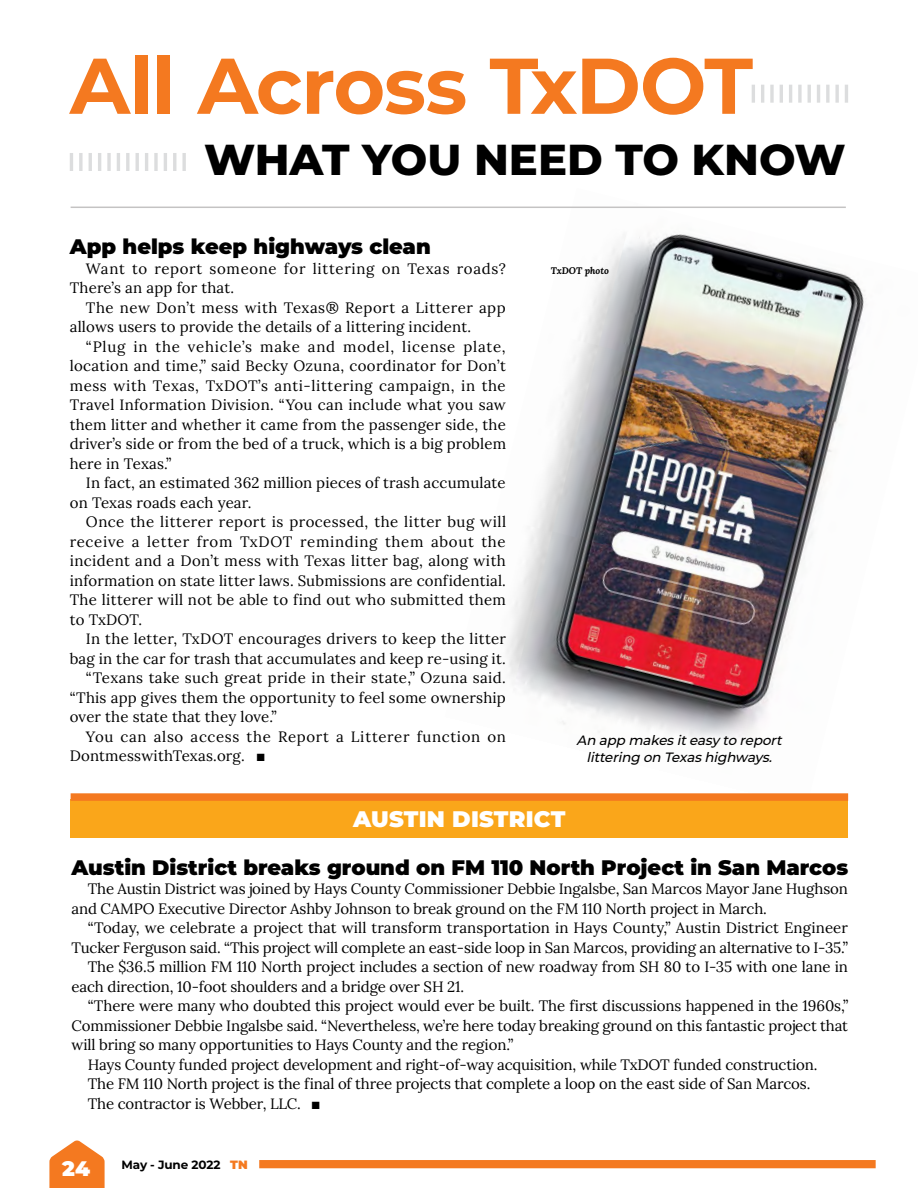
<style>
.page{position:relative;width:918px;height:1188px;background:#fff}
.page>*{position:absolute;margin:0;border:0;box-sizing:border-box;transform-origin:0 0}
.t1{font:700 78.75px "Montserrat";letter-spacing:-.02em;color:#f47920}
.t2{font:800 43.2px "Montserrat";color:#000}
.t3{font:900 22.5px "Montserrat";letter-spacing:.01em;color:#fff}
.t4{font:900 21px "Montserrat";color:#000}
.t5{font:900 21px "Montserrat";color:#fff}
.t6{font:15px/19.5px "Lora";letter-spacing:-.005em;color:#000}
.t7{font:15px/19.5px "Lora";letter-spacing:.045em;color:#000}
.t8{font:15px "Lora";letter-spacing:.02em;color:#000}
.t9{font:15px "Lora";letter-spacing:.025em;color:#000}
.t10{font:italic 500 13.5px/16.5px "Montserrat";color:#000;text-align:center}
.t11{font:700 12px "Montserrat";letter-spacing:-.01em;color:#000}
.t12{font:italic 700 9.45px "Lora";color:#000}
.s1{font-weight:900;color:#f47920}
</style>
<div class="page">
<svg style="left:49px;top:1140px;width:56px;height:48px"></svg>
<div style="left:259px;top:1160px;width:617px;height:8px;background:#f47920"></div>
<img style="left:445px;top:206px;width:420px;height:595px">
<svg style="left:182px;top:153px;width:4px;height:18px"></svg>
<hr style="left:173px;top:153px;width:3px;height:18px;background:#dcddde">
<hr style="left:164px;top:153px;width:3px;height:18px;background:#dcddde">
<hr style="left:154px;top:153px;width:4px;height:18px;background:#dcddde">
<hr style="left:145px;top:153px;width:3px;height:18px;background:#dcddde">
<hr style="left:136px;top:153px;width:3px;height:18px;background:#dcddde">
<hr style="left:126px;top:153px;width:3px;height:18px;background:#dcddde">
<hr style="left:117px;top:153px;width:3px;height:18px;background:#dcddde">
<hr style="left:107px;top:153px;width:4px;height:18px;background:#dcddde">
<hr style="left:98px;top:153px;width:3px;height:18px;background:#dcddde">
<hr style="left:89px;top:153px;width:3px;height:18px;background:#dcddde">
<svg style="left:79px;top:153px;width:4px;height:18px"></svg>
<hr style="left:70px;top:153px;width:3px;height:18px;background:#dcddde">
<hr style="left:845px;top:85px;width:3px;height:18px;background:#dcddde">
<hr style="left:835px;top:85px;width:4px;height:18px;background:#dcddde">
<hr style="left:826px;top:85px;width:4px;height:18px;background:#dcddde">
<hr style="left:817px;top:85px;width:3px;height:18px;background:#dcddde">
<hr style="left:808px;top:85px;width:3px;height:18px;background:#dcddde">
<hr style="left:798px;top:85px;width:4px;height:18px;background:#e3e4e5">
<hr style="left:789px;top:85px;width:3px;height:18px;background:#dcddde">
<hr style="left:780px;top:85px;width:3px;height:18px;background:#dcddde">
<hr style="left:770px;top:85px;width:4px;height:18px;background:#e6e7e7">
<hr style="left:761px;top:85px;width:3px;height:18px;background:#dcddde">
<hr style="left:752px;top:85px;width:3px;height:18px;background:#dcddde">
<hr style="left:71px;top:207px;width:775px;height:1px;background:#c4c3c3">
<div style="left:71px;top:799px;width:777px;height:38px;background:#faa61a"></div>
<div style="left:71px;top:793px;width:777px;height:8px;background:#f47920"></div>
<h1 class="t1" style="left:70px;top:29px;width:685px">All Across TxDOT</h1>
<h2 class="t2" style="left:204px;top:128px;width:643px">WHAT YOU NEED TO KNOW</h2>
<h3 class="t4" style="left:70px;top:231px;width:363px">App helps keep highways clean</h3>
<p class="t7" style="left:70px;top:258px;width:438px;text-indent:16px">Want to report someone for littering on Texas roads?<br>There’s an app for that.</p>
<p class="t6" style="left:70px;top:297px;width:437px;text-indent:16px">The new Don’t mess with Texas® Report a Litterer app allows users to provide the details of a littering incident.</p>
<p class="t6" style="left:70px;top:336px;width:438px;text-align:justify;text-indent:16px">“Plug in the vehicle’s make and model, license plate, location and time,” said Becky Ozuna, coordinator for Don’t mess with Texas, TxDOT’s anti-littering campaign, in the Travel Information Division. “You can include what you saw them litter and whether it came from the passenger side, the driver’s side or from the bed of a truck, which is a big problem here in Texas.”</p>
<p class="t6" style="left:70px;top:472px;width:437px;text-indent:16px">In fact, an estimated 362 million pieces of trash accumulate on Texas roads each year.</p>
<p class="t6" style="left:70px;top:511px;width:438px;text-align:justify;text-indent:16px">Once the litterer report is processed, the litter bug will receive a letter from TxDOT reminding them about the incident and a Don’t mess with Texas litter bag, along with information on state litter laws. Submissions are confidential.<br>The litterer will not be able to find out who submitted them to TxDOT.</p>
<p class="t8" style="left:86px;top:628px;width:422px">In the letter, TxDOT encourages drivers to keep the litter</p>
<p class="t6" style="left:70px;top:648px;width:438px">bag in the car for trash that accumulates and keep re-using it.</p>
<p class="t9" style="left:86px;top:667px;width:421px">“Texans take such great pride in their state,” Ozuna said.</p>
<p class="t6" style="left:70px;top:687px;width:438px">“This app gives them the opportunity to feel some ownership</p>
<p class="t6" style="left:70px;top:706px;width:209px">over the state that they love.”</p>
<p class="t7" style="left:86px;top:726px;width:422px">You can also access the Report a Litterer function on</p>
<p class="t6" style="left:70px;top:745px;width:197px">DontmesswithTexas.org. ■</p>
<p class="t12" style="left:551px;top:264px;width:60px">TxDOT photo</p>
<p class="t10" style="left:577px;top:731px;width:211px">An app makesiteasy to report littering on Texashighways.</p>
<h3 class="t3" style="left:353px;top:802px;width:214px">AUSTIN DISTRICT</h3>
<h3 class="t4" style="left:72px;top:852px;width:778px">Austin District breaks ground on FM 110 North Project in San Marcos</h3>
<p class="t6" style="left:72px;top:878px;width:778px;text-indent:16px">The Austin District was joined by Hays County Commissioner Debbie Ingalsbe, San Marcos Mayor Jane Hughson and CAMPO Executive Director Ashby Johnson to break ground on the FM 110 North project in March.</p>
<p class="t6" style="left:88px;top:917px;width:762px">“Today, we celebrate a project that will transform transportation in Hays County,” Austin District Engineer</p>
<p class="t6" style="left:72px;top:937px;width:778px">Tucker Ferguson said. “This project will complete an east-side loop in San Marcos, providing an alternative to I-35.”</p>
<p class="t6" style="left:88px;top:956px;width:762px">The $36.5 million FM 110 North project includes a section of new roadway from SH 80 to I-35 with one lane in</p>
<p class="t6" style="left:72px;top:976px;width:394px">each direction, 10-foot shoulders and a bridge over SH 21.</p>
<p class="t6" style="left:88px;top:995px;width:762px">“There were many who doubted this project would ever be built. The first discussions happened in the 1960s,”</p>
<p class="t6" style="left:72px;top:1015px;width:778px">Commissioner Debbie Ingalsbe said. “Nevertheless, we’re here today breaking ground on this fantastic project that</p>
<p class="t6" style="left:72px;top:1034px;width:443px">will bring so many opportunities to Hays County and the region.”</p>
<p class="t6" style="left:88px;top:1054px;width:731px">Hays County funded project development and right-of-way acquisition, while TxDOT funded construction.</p>
<p class="t6" style="left:88px;top:1073px;width:724px">The FM 110 North project is the final of three projects that complete a loop on the east side of San Marcos.</p>
<p class="t6" style="left:88px;top:1093px;width:234px">The contractor is Webber, LLC. ■</p>
<h3 class="t5" style="left:62px;top:1153px;width:29px">24</h3>
<p class="t11" style="left:122px;top:1156px;width:128px">May - June 2022 <span class="s1">TN</span></p>
</div>
